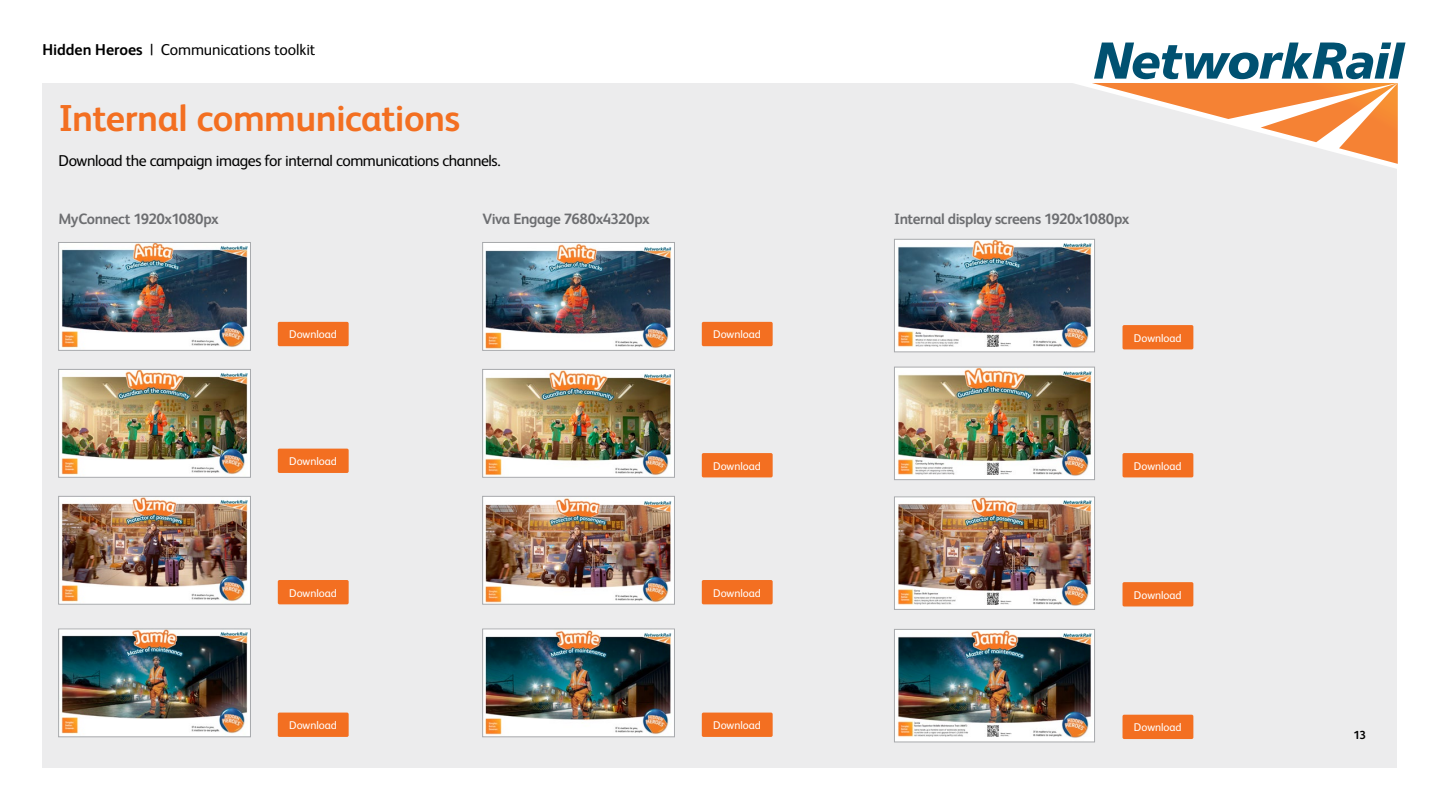
<style>
.page{position:relative;width:1440px;height:810px;background:#fff}
.page>*{position:absolute;margin:0;border:0;box-sizing:border-box;transform-origin:0 0}
.t1{font:700 37.5px "Network Rail Sans";letter-spacing:-.015em;color:#f36f21}
.t2{font:15.75px "Network Rail Sans";letter-spacing:-.025em;color:#000}
.t3{font:700 15px "Network Rail Sans";letter-spacing:-.025em;color:#6d6e71}
.t4{font:700 11.7px "Network Rail Sans";color:#000}
.t5{font:11.25px "Network Rail Sans";letter-spacing:-.005em;color:#fff}
.s1{font-weight:700}
</style>
<div class="page">
<div style="left:43px;top:83px;width:1354px;height:684px;background:#ececed"></div>
<svg style="left:1075px;top:43px;width:331px;height:126px"></svg>
<img style="left:61px;top:244px;width:188px;height:105px">
<div style="left:59px;top:242px;width:192px;height:109px;border:1px solid #a7a9ac"></div>
<img style="left:485px;top:244px;width:188px;height:105px">
<div style="left:483px;top:242px;width:192px;height:109px;border:1px solid #a7a9ac"></div>
<img style="left:485px;top:371px;width:188px;height:104px">
<div style="left:483px;top:369px;width:192px;height:108px;border:1px solid #a7a9ac"></div>
<img style="left:485px;top:498px;width:188px;height:104px">
<div style="left:483px;top:496px;width:192px;height:108px;border:1px solid #a7a9ac"></div>
<img style="left:485px;top:631px;width:188px;height:104px">
<div style="left:483px;top:629px;width:192px;height:108px;border:1px solid #a7a9ac"></div>
<img style="left:61px;top:371px;width:188px;height:104px">
<div style="left:59px;top:369px;width:192px;height:108px;border:1px solid #a7a9ac"></div>
<img style="left:61px;top:498px;width:188px;height:104px">
<div style="left:59px;top:496px;width:192px;height:108px;border:1px solid #a7a9ac"></div>
<img style="left:61px;top:631px;width:188px;height:104px">
<div style="left:59px;top:629px;width:192px;height:108px;border:1px solid #a7a9ac"></div>
<div style="left:278px;top:322px;width:71px;height:24px;background:#f36f21;border-radius:2px"></div>
<div style="left:702px;top:322px;width:71px;height:24px;background:#f36f21;border-radius:2px"></div>
<div style="left:278px;top:449px;width:71px;height:24px;background:#f36f21;border-radius:2px"></div>
<div style="left:702px;top:453px;width:71px;height:24px;background:#f36f21;border-radius:2px"></div>
<div style="left:278px;top:580px;width:71px;height:24px;background:#f36f21;border-radius:2px"></div>
<div style="left:278px;top:713px;width:71px;height:24px;background:#f36f21;border-radius:2px"></div>
<div style="left:702px;top:580px;width:71px;height:24px;background:#f36f21;border-radius:2px"></div>
<div style="left:702px;top:713px;width:71px;height:24px;background:#f36f21;border-radius:2px"></div>
<img style="left:896px;top:241px;width:197px;height:109px">
<div style="left:894px;top:239px;width:201px;height:113px;border:1px solid #a7a9ac"></div>
<img style="left:896px;top:369px;width:197px;height:109px">
<div style="left:894px;top:367px;width:201px;height:113px;border:1px solid #a7a9ac"></div>
<img style="left:896px;top:499px;width:197px;height:109px">
<div style="left:894px;top:497px;width:201px;height:113px;border:1px solid #a7a9ac"></div>
<img style="left:896px;top:631px;width:197px;height:109px">
<div style="left:894px;top:629px;width:201px;height:113px;border:1px solid #a7a9ac"></div>
<div style="left:1123px;top:325px;width:70px;height:24px;background:#f36f21;border-radius:2px"></div>
<div style="left:1123px;top:453px;width:70px;height:24px;background:#f36f21;border-radius:2px"></div>
<div style="left:1123px;top:582px;width:70px;height:25px;background:#f36f21;border-radius:2px"></div>
<div style="left:1123px;top:715px;width:70px;height:24px;background:#f36f21;border-radius:2px"></div>
<h2 class="t2" style="left:43px;top:39px;width:274px"><span class="s1">Hidden Heroes</span> | Communications toolkit</h2>
<h1 class="t1" style="left:58px;top:93px;width:403px">Internal communications</h1>
<h2 class="t2" style="left:58px;top:150px;width:444px">Download the campaign images for internal communications channels.</h2>
<h3 class="t3" style="left:58px;top:209px;width:162px">MyConnect 1920x1080px</h3>
<h3 class="t3" style="left:482px;top:209px;width:169px">Viva Engage 7680x4320px</h3>
<h3 class="t3" style="left:894px;top:209px;width:237px">Internal display screens 1920x1080px</h3>
<p class="t5" style="left:289px;top:327px;width:49px">Download</p>
<p class="t5" style="left:713px;top:327px;width:49px">Download</p>
<p class="t5" style="left:1134px;top:330px;width:49px">Download</p>
<p class="t5" style="left:289px;top:454px;width:49px">Download</p>
<p class="t5" style="left:713px;top:458px;width:49px">Download</p>
<p class="t5" style="left:1134px;top:458px;width:49px">Download</p>
<p class="t5" style="left:289px;top:585px;width:49px">Download</p>
<p class="t5" style="left:713px;top:585px;width:49px">Download</p>
<p class="t5" style="left:1134px;top:587px;width:49px">Download</p>
<p class="t5" style="left:289px;top:718px;width:49px">Download</p>
<p class="t5" style="left:713px;top:718px;width:49px">Download</p>
<p class="t5" style="left:1134px;top:720px;width:49px">Download</p>
<p class="t4" style="left:1354px;top:728px;width:14px">13</p>
</div>
